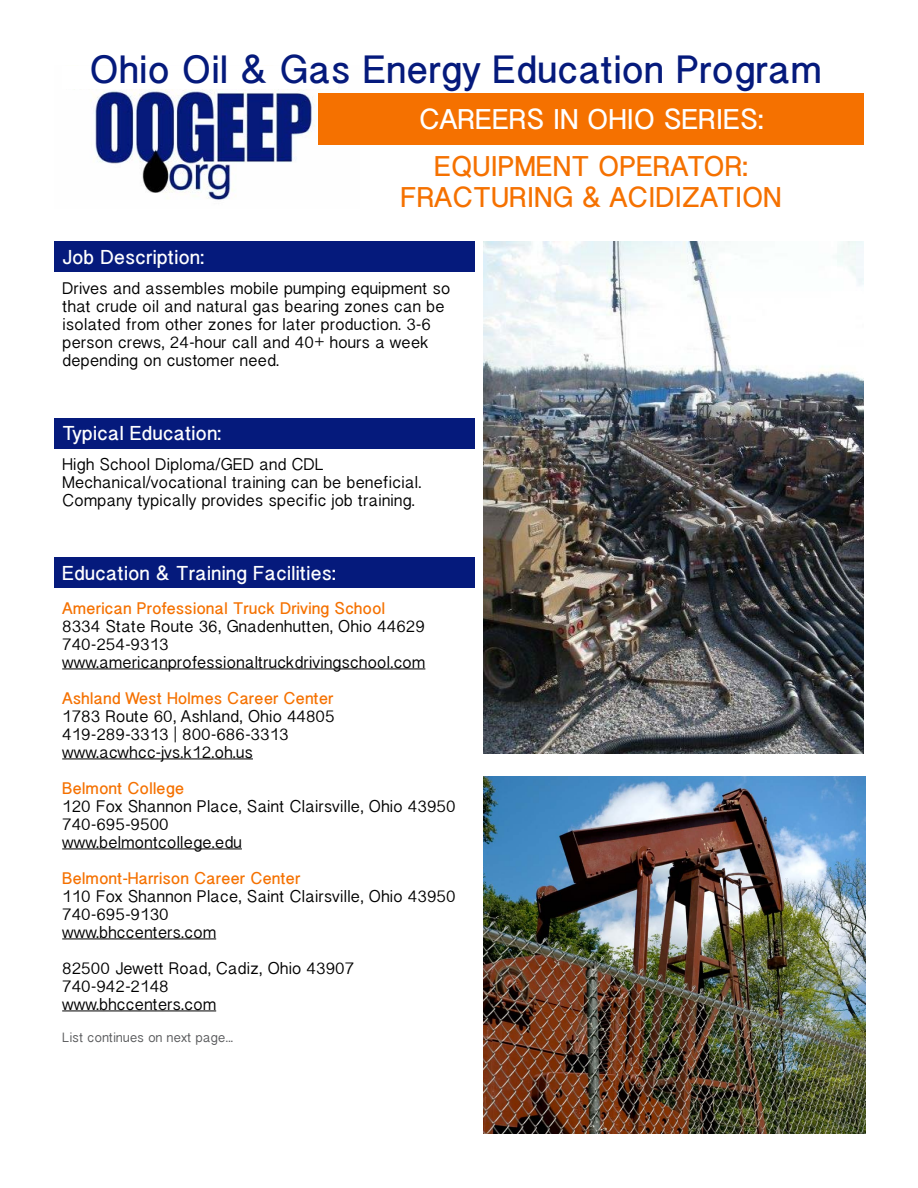
<style>
.page{position:relative;width:918px;height:1188px;background:#fff}
.page>*{position:absolute;margin:0;border:0;box-sizing:border-box;transform-origin:0 0}
.t1{font:700 35.25px "Bangla Sangam MN";color:#051a7c}
.t2{font:700 25.5px/30.6px "Bangla Sangam MN";color:#f57100;text-align:center}
.t3{font:700 25.5px "Bangla Sangam MN";color:#fff}
.t4{font:700 18px "Bangla Sangam MN";color:#fff}
.t5{font:15px/18px "Bangla Sangam MN";color:#000}
.t6{font:700 15px "Bangla Sangam MN";color:#f57100}
.t7{font:12px "Bangla Sangam MN";color:#58595b}
</style>
<div class="page">
<img style="left:91px;top:83px;width:248px;height:117px">
<div style="left:62px;top:67px;width:276px;height:22px;background:#fff"></div>
<div style="left:319px;top:93px;width:545px;height:52px;background:#f57100"></div>
<div style="left:54px;top:241px;width:420px;height:31px;background:#051a7c"></div>
<div style="left:54px;top:418px;width:420px;height:31px;background:#051a7c"></div>
<div style="left:54px;top:557px;width:420px;height:31px;background:#051a7c"></div>
<img style="left:483px;top:241px;width:381px;height:513px">
<hr style="left:62px;top:669px;width:363px;height:1px;background:#000">
<hr style="left:62px;top:759px;width:191px;height:1px;background:#000">
<hr style="left:62px;top:849px;width:180px;height:1px;background:#000">
<hr style="left:62px;top:939px;width:154px;height:1px;background:#000">
<hr style="left:62px;top:1011px;width:154px;height:1px;background:#000">
<img style="left:483px;top:776px;width:382px;height:358px">
<h1 class="t1" style="left:90px;top:45px;width:734px">Ohio Oil &amp; Gas Energy Education Program</h1>
<h2 class="t3" style="left:419px;top:103px;width:346px">CAREERS IN OHIO SERIES:</h2>
<h2 class="t2" style="left:401px;top:151px;width:382px">EQUIPMENT OPERATOR:<br>FRACTURING &amp; ACIDIZATION</h2>
<p class="t4" style="left:62px;top:245px;width:143px">Job Description:</p>
<p class="t5" style="left:62px;top:280px;width:390px">Drives and assembles mobile pumping equipment so that crude oil and natural gas bearing zones can be isolated from other zones for later production. 3-6 person crews, 24-hour call and 40+ hours a week depending on customer need.</p>
<p class="t4" style="left:62px;top:421px;width:161px">Typical Education:</p>
<p class="t5" style="left:62px;top:455px;width:361px">High School Diploma/GED and CDL<br>Mechanical/vocational training can be beneficial.<br>Company typically provides specific job training.</p>
<p class="t4" style="left:62px;top:561px;width:275px">Education &amp; Training Facilities:</p>
<p class="t6" style="left:62px;top:598px;width:325px">American Professional Truck Driving School</p>
<p class="t5" style="left:62px;top:617px;width:365px">8334 State Route 36, Gnadenhutten, Ohio 44629<br>740-254-9313 www.americanprofessionaltruckdrivingschool.com</p>
<p class="t6" style="left:62px;top:688px;width:273px">Ashland West Holmes Career Center</p>
<p class="t5" style="left:62px;top:707px;width:274px">1783 Route 60, Ashland, Ohio 44805<br>419-289-3313 | 800-686-3313 www.acwhcc-jvs.k12.oh.us</p>
<p class="t6" style="left:62px;top:778px;width:124px">Belmont College</p>
<p class="t5" style="left:62px;top:797px;width:395px">120 Fox Shannon Place, Saint Clairsville, Ohio 43950<br>740-695-9500<br>www.belmontcollege.edu</p>
<p class="t6" style="left:62px;top:868px;width:240px">Belmont-Harrison Career Center</p>
<p class="t5" style="left:62px;top:887px;width:395px">110 Fox Shannon Place, Saint Clairsville, Ohio 43950<br>740-695-9130<br>www.bhccenters.com</p>
<p class="t5" style="left:62px;top:959px;width:294px">82500 Jewett Road, Cadiz, Ohio 43907<br>740-942-2148<br>www.bhccenters.com</p>
<p class="t7" style="left:62px;top:1029px;width:173px">List continues on next page...</p>
</div>
